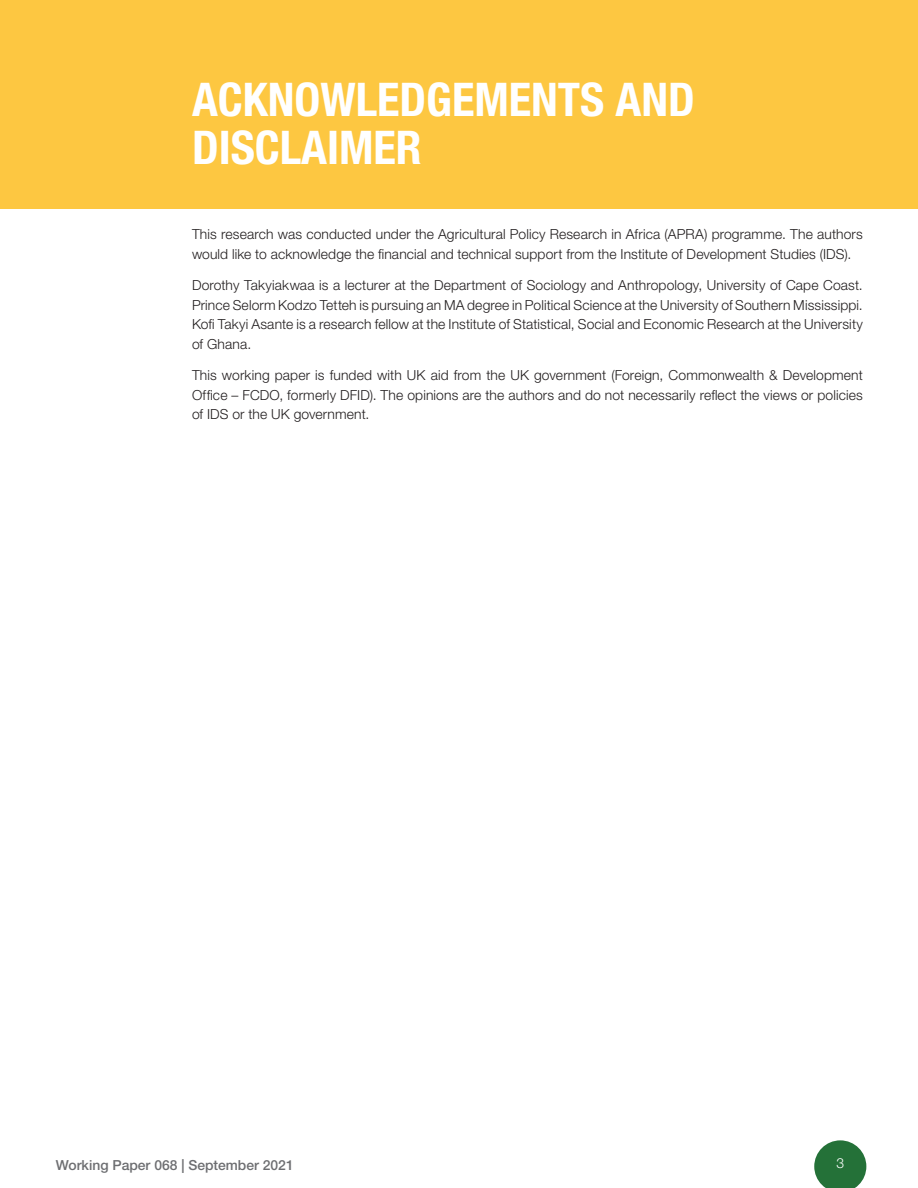
<style>
.page{position:relative;width:918px;height:1188px;background:#fff}
.page>*{position:absolute;margin:0;border:0;box-sizing:border-box;transform-origin:0 0}
.t1{font:700 condensed 46.5px/48px "Helvetica Neue LT Std";color:#fff}
.t2{font:300 13.8px/19.5px "Helvetica Neue LT Std";letter-spacing:.01em;color:#221e1f;text-align:justify}
.t3{font:500 13.8px "Helvetica Neue LT Std";color:#6d6e71}
.t4{font:300 13.8px "Helvetica Neue LT Std";color:#fff}
</style>
<div class="page">
<svg style="left:814px;top:1140px;width:52px;height:48px"></svg>
<div style="left:0;top:0;width:918px;height:209px;background:#fdc741"></div>
<h1 class="t1" style="left:192px;top:75px;width:504px">ACKNOWLEDGEMENTS AND<br>DISCLAIMER</h1>
<p class="t2" style="left:192px;top:224px;width:672px">This research was conducted under the Agricultural Policy Research in Africa (APRA) programme. The authors would like to acknowledge the financial and technical support from the Institute of Development Studies (IDS).</p>
<p class="t2" style="left:192px;top:275px;width:672px">Dorothy Takyiakwaa is a lecturer at the Department of Sociology and Anthropology, University of Cape Coast.<br>Prince Selorm Kodzo Tetteh is pursuing an MA degree in Political Science at the University of Southern Mississippi.<br>Kofi Takyi Asante is a research fellow at the Institute of Statistical, Social and Economic Research at the University of Ghana.</p>
<p class="t2" style="left:192px;top:365px;width:672px">This working paper is funded with UK aid from the UK government (Foreign, Commonwealth &amp; Development Office – FCDO, formerly DFID). The opinions are the authors and do not necessarily reflect the views or policies of IDS or the UK government.</p>
<p class="t3" style="left:56px;top:1156px;width:240px">Working Paper 068 | September 2021</p>
<p class="t4" style="left:836px;top:1155px;width:9px">3</p>
</div>
